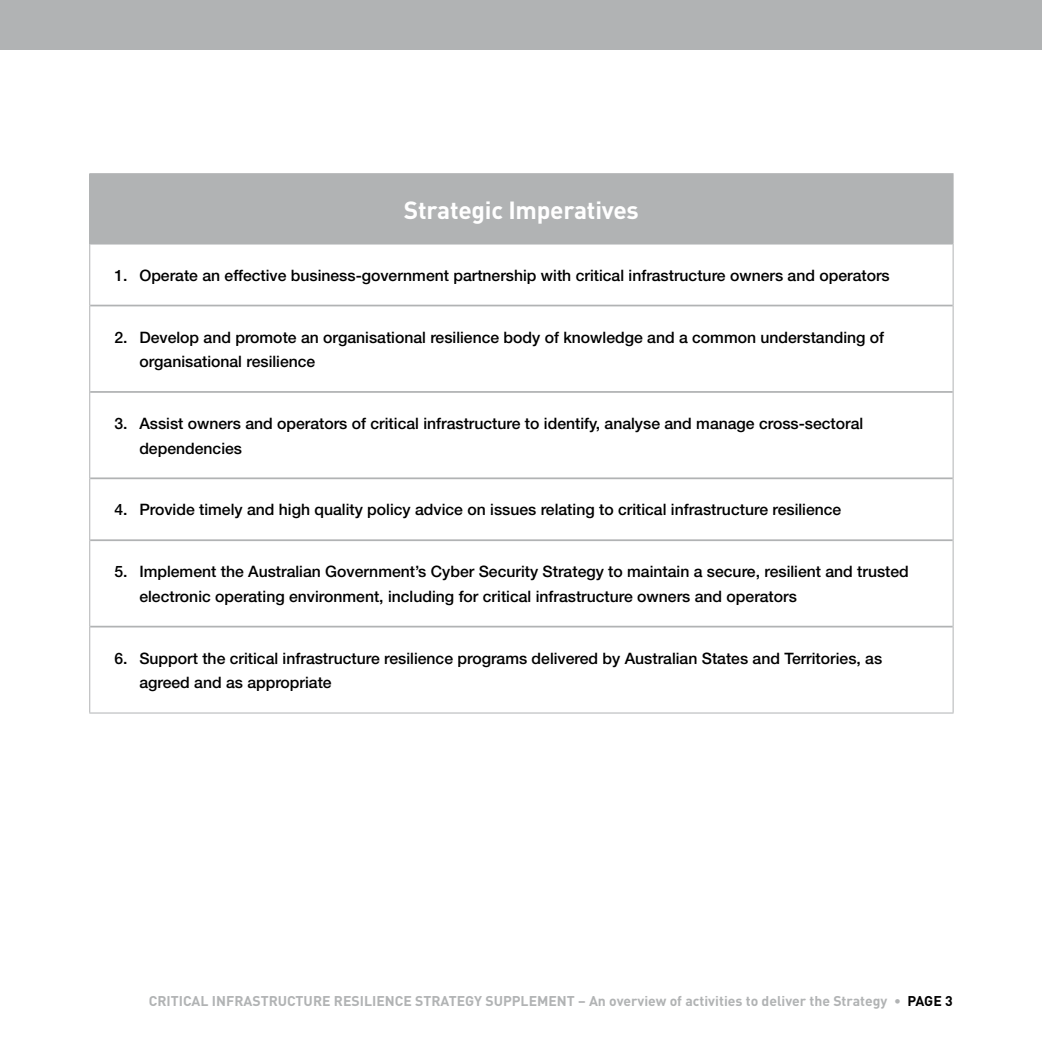
<style>
.page{position:relative;width:1042px;height:1042px;background:#fff}
.page>*{position:absolute;margin:0;border:0;box-sizing:border-box;transform-origin:0 0}
.t1{font:700 24.5px "DIN";letter-spacing:-.01em;color:#fff}
.t2{font:500 15.75px/24.5px "Helvetica Neue";color:#000}
.t3{font:700 14px "DIN";color:#b1b3b4}
.s1{color:#000}
</style>
<div class="page">
<div style="left:0;top:0;width:1042px;height:50px;background:#b1b3b4"></div>
<div style="left:90px;top:174px;width:863px;height:70px;background:#b1b3b4"></div>
<hr style="left:89px;top:173px;width:864px;height:1px;background:#b1b3b4">
<hr style="left:89px;top:174px;width:1px;height:70px;background:#b1b3b4">
<hr style="left:89px;top:244px;width:1px;height:61px;background:#b1b3b4">
<hr style="left:952px;top:244px;width:1px;height:61px;background:#b1b3b4">
<hr style="left:89px;top:305px;width:1px;height:87px;background:#b1b3b4">
<hr style="left:952px;top:305px;width:1px;height:87px;background:#b1b3b4">
<hr style="left:89px;top:392px;width:1px;height:86px;background:#b1b3b4">
<hr style="left:952px;top:392px;width:1px;height:86px;background:#b1b3b4">
<hr style="left:89px;top:478px;width:1px;height:62px;background:#b1b3b4">
<hr style="left:952px;top:478px;width:1px;height:62px;background:#b1b3b4">
<hr style="left:89px;top:540px;width:1px;height:86px;background:#b1b3b4">
<hr style="left:952px;top:540px;width:1px;height:86px;background:#b1b3b4">
<hr style="left:89px;top:626px;width:1px;height:86px;background:#b1b3b4">
<hr style="left:952px;top:626px;width:1px;height:86px;background:#b1b3b4">
<hr style="left:89px;top:712px;width:864px;height:1px;background:#b1b3b4">
<hr style="left:90px;top:305px;width:862px;height:1px;background:#b1b3b4">
<hr style="left:90px;top:391px;width:862px;height:2px;background:#b1b3b4">
<hr style="left:90px;top:477px;width:862px;height:2px;background:#b1b3b4">
<hr style="left:90px;top:539px;width:862px;height:2px;background:#b1b3b4">
<hr style="left:90px;top:626px;width:862px;height:1px;background:#b1b3b4">
<h1 class="t1" style="left:404px;top:194px;width:236px">Strategic Imperatives</h1>
<p class="t2" style="left:115px;top:263px;width:776px">1. O perate an effective business-government partnership with critical infrastructure owners and operators</p>
<p class="t2" style="left:139px;top:325px;width:746px;text-indent:-25px">2. Develop and promote an organisational resilience body of knowledge and a common understanding of organisational resilience</p>
<p class="t2" style="left:139px;top:411px;width:725px;text-indent:-25px">3. Assist owners and operators of critical infrastructure to identify, analyse and manage cross-sectoral dependencies</p>
<p class="t2" style="left:115px;top:497px;width:728px">4. Provide timely and high quality policy advice on issues relating to critical infrastructure resilience</p>
<p class="t2" style="left:139px;top:559px;width:771px;text-indent:-25px">5. Implement the Australian Government’s Cyber Security Strategy to maintain a secure, resilient and trusted electronic operating environment, including for critical infrastructure owners and operators</p>
<p class="t2" style="left:139px;top:646px;width:744px;text-indent:-25px">6. Support the critical infrastructure resilience programs delivered by Australian States and Territories, as agreed and as appropriate</p>
<p class="t3" style="left:149px;top:992px;width:805px">CRITICAL INFRASTRUCTURE RESILIENCE STRATEGY SUPPLEMENT – An overview of activities to deliver the Strategy • <span class="s1">PAGE 3</span></p>
</div>
